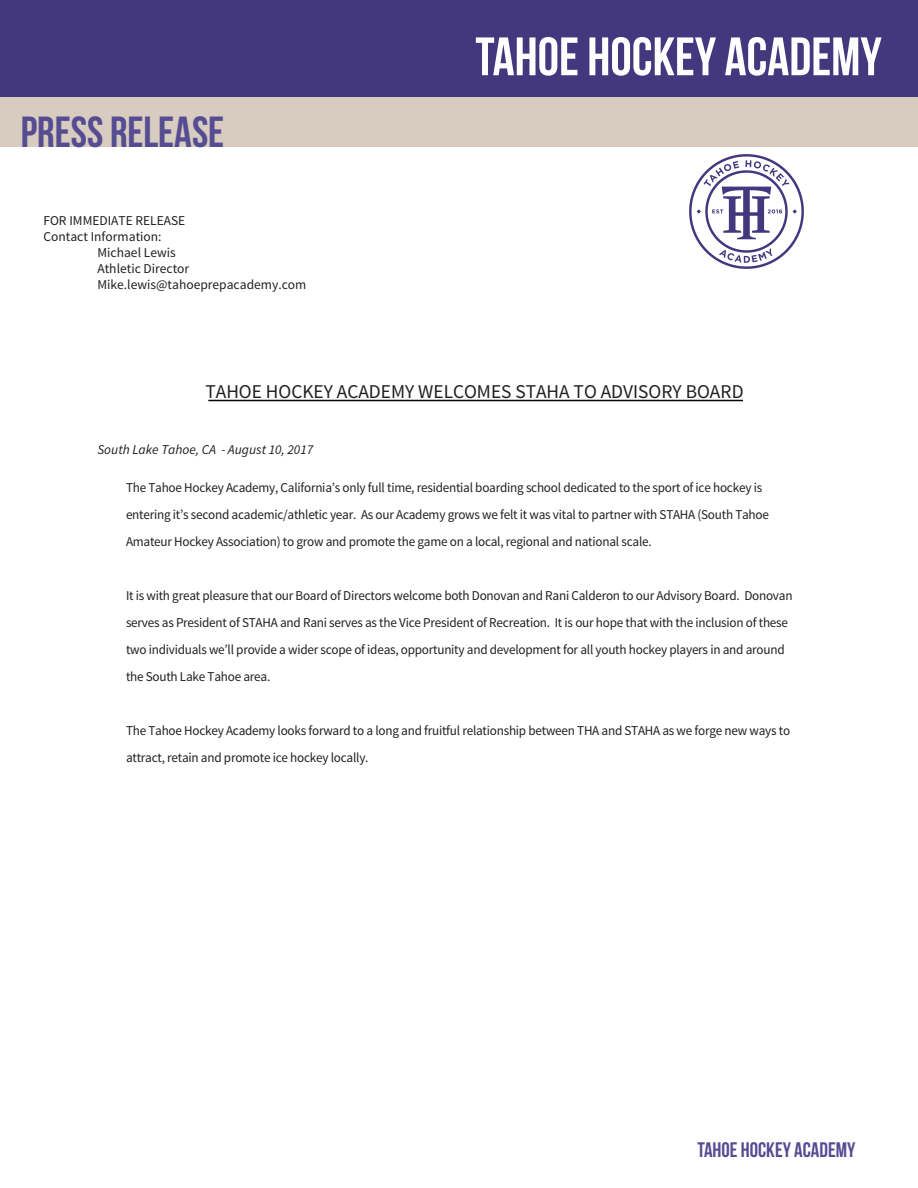
<style>
.page{position:relative;width:918px;height:1188px;background:#fff}
.page>*{position:absolute;margin:0;border:0;box-sizing:border-box;transform-origin:0 0}
.t1{font:54px "Bebas Neue";color:#fdfefe}
.t2{font:43.5px "Bebas Neue";color:#564c92}
.t3{font:21px "Bebas Neue";color:#564c92}
.t4{font:19.5px "Source Sans Pro";color:#231f20}
.t5{font:13.5px/27px "Source Sans Pro";letter-spacing:-.02em;color:#231f20}
.t6{font:13.5px "Source Sans Pro";color:#231f20}
.t7{font:italic 13.5px "Source Sans Pro";color:#231f20}
</style>
<div class="page">
<div style="left:0;top:0;width:918px;height:97px;background:#43377e"></div>
<div style="left:1px;top:97px;width:917px;height:50px;background:#d7ccbf"></div>
<img style="left:689px;top:154px;width:115px;height:115px">
<hr style="left:208px;top:400px;width:535px;height:1px;background:#040504">
<h2 class="t2" style="left:21px;top:108px;width:205px">PRESS RELEASE</h2>
<p class="t6" style="left:44px;top:212px;width:143px">FOR IMMEDIATE RELEASE</p>
<p class="t6" style="left:44px;top:228px;width:120px">Contact Information:</p>
<p class="t6" style="left:98px;top:244px;width:80px">Michael Lewis</p>
<p class="t6" style="left:98px;top:260px;width:93px">Athletic Director</p>
<p class="t6" style="left:98px;top:277px;width:210px">Mike.lewis@tahoeprepacademy.com</p>
<h1 class="t1" style="left:475px;top:27px;width:408px">TAHOE HOCKEY ACADEMY</h1>
<h3 class="t4" style="left:206px;top:379px;width:540px">TAHOE HOCKEY ACADEMY WELCOMES STAHA TO ADVISORY BOARD</h3>
<p class="t7" style="left:98px;top:442px;width:217px">South Lake Tahoe, CA - August 10, 2017</p>
<p class="t5" style="left:126px;top:474px;width:645px">The Tahoe Hockey Academy, California’s only full time, residential boarding school dedicated to the sport of ice hockey is entering it’s second academic/athletic year. As our Academy grows we felt it was vital to partner with STAHA (South Tahoe<br>Amateur Hockey Association) to grow and promote the game on a local, regional and national scale.</p>
<p class="t5" style="left:126px;top:582px;width:668px">It is with great pleasure that our Board of Directors welcome both Donovan and Rani Calderon to our Advisory Board. Donovan serves as President of STAHA and Rani serves as the Vice President of Recreation. It is our hope that with the inclusion of these two individuals we’ll provide a wider scope of ideas, opportunity and development for all youth hockey players in and around the South Lake Tahoe area.</p>
<p class="t5" style="left:126px;top:717px;width:666px">The Tahoe Hockey Academy looks forward to a long and fruitful relationship between THA and STAHA as we forge new ways to attract, retain and promote ice hockey locally.</p>
<h3 class="t3" style="left:697px;top:1138px;width:160px">TAHOE HOCKEY ACADEMY</h3>
</div>
